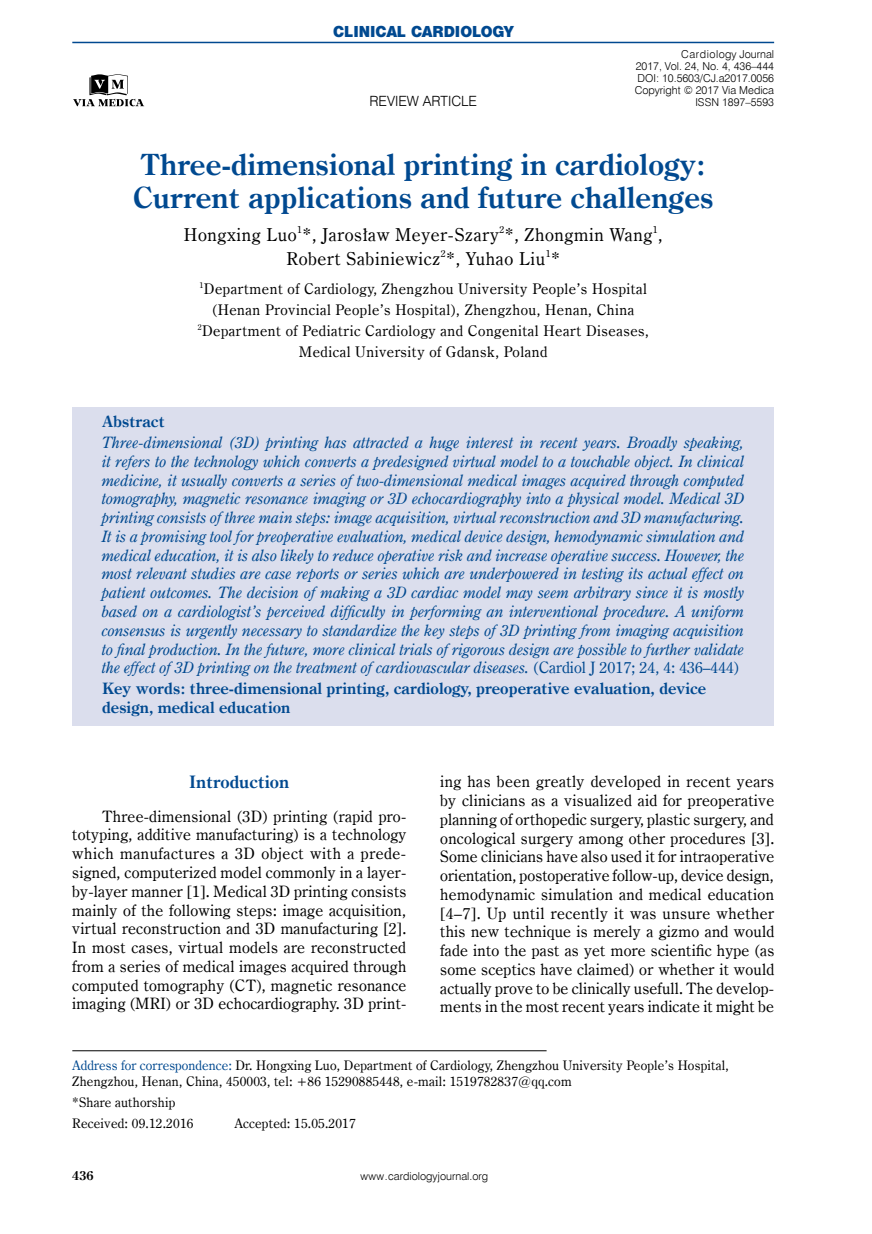
<style>
.page{position:relative;width:872px;height:1234px;background:#fff}
.page>*{position:absolute;margin:0;border:0;box-sizing:border-box;transform-origin:0 0}
.t1{font:700 29.4px/33px "Century Oldst EU";color:#004990}
.t2{font:17.85px/24px "Century Oldst EU";letter-spacing:.035em;color:#000;text-align:center}
.t3{font:700 17.25px "Century Oldst EU";color:#004990}
.t4{font:italic 15.75px/18.8px "Century Oldst EU";color:#004990;text-align:justify}
.t5{font:15.75px/18.8px "Century Oldst EU";letter-spacing:.01em;color:#000;text-align:justify}
.t6{font:700 15.75px/18.8px "Century Oldst EU";color:#004990}
.t7{font:14.7px/21px "Century Oldst EU";letter-spacing:.035em;color:#000;text-align:center}
.t8{font:14.1px "Swis 721 Blk 2 EU";color:#004990}
.t9{font:14.1px "Swis 721 Lt EU";color:#000}
.t10{font:13.2px/16.5px "Century Oldst EU";letter-spacing:.015em;color:#000}
.t11{font:700 12.75px "Century Oldst EU";color:#000}
.t12{font:10.95px/12px "Swis 721 Lt EU";color:#000;text-align:right}
.s1{font-style:normal}
.s2{color:#004990}
</style>
<div class="page">
<div style="left:72px;top:406px;width:702px;height:319px;background:#dbdeed"></div>
<hr style="left:72px;top:1050px;width:474px;height:1px;background:#000">
<hr style="left:72px;top:42px;width:702px;height:1px;background:#004990">
<svg style="left:73px;top:74px;width:71px;height:33px"></svg>
<p class="t8" style="left:333px;top:22px;width:182px">CLINICAL CARDIOLOGY</p>
<p class="t9" style="left:369px;top:93px;width:109px">REVIEW ARTICLE</p>
<p class="t12" style="left:635px;top:49px;width:141px">Cardiology Journal<br>2017, Vol. 24, No. 4, 436–444<br>DOI: 10.5603/CJ.a2017.0056<br>Copyright © 2017 Via Medica<br>ISSN 1897–5593</p>
<h1 class="t1" style="left:133px;top:149px;width:582px">Three-dimensional printing in cardiology:<br>Current applications and future challenges</h1>
<p class="t2" style="left:184px;top:223px;width:480px">Hongxing Luo<sup>1</sup>*, Jarosław Meyer-Szary<sup>2</sup>*, Zhongmin Wang<sup>1</sup>,<br>Robert Sabiniewicz<sup>2</sup>*, Yuhao Liu<sup>1</sup>*</p>
<p class="t7" style="left:198px;top:279px;width:453px"><sup>1</sup>Department of Cardiology, Zhengzhou University People’s Hospital (Henan Provincial People’s Hospital), Zhengzhou, Henan, China <sup>2</sup>Department of Pediatric Cardiology and Congenital Heart Diseases, Medical University of Gdansk, Poland</p>
<p class="t6" style="left:102px;top:413px;width:64px">Abstract</p>
<p class="t4" style="left:102px;top:433px;width:644px">Three-dimensional (3D) printing has attracted a huge interest in recent years. Broadly speaking, it refers to the technology which converts a predesigned virtual model to a touchable object. In clinical medicine, it usually converts a series of two-dimensional medical images acquired through computed tomography, magnetic resonance imaging or 3D echocardiography into a physical model. Medical 3D printing consists of three main steps: image acquisition, virtual reconstruction and 3D manufacturing.<br>It is a promising tool for preoperative evaluation, medical device design, hemodynamic simulation and medical education, it is also likely to reduce operative risk and increase operative success. However, the most relevant studies are case reports or series which are underpowered in testing its actual effect on patient outcomes. The decision of making a 3D cardiac model may seem arbitrary since it is mostly based on a cardiologist’s perceived difficulty in performing an interventional procedure. A uniform consensus is urgently necessary to standardize the key steps of 3D printing from imaging acquisition to final production. In the future, more clinical trials of rigorous design are possible to further validate the effect of 3D printing on the treatment of cardiovascular diseases. <span class="s1">(Cardiol J 2017; 24, 4: 436–444)</span></p>
<p class="t6" style="left:102px;top:679px;width:606px">Key words: three-dimensional printing, cardiology, preoperative evaluation, device design, medical education</p>
<p class="t3" style="left:189px;top:771px;width:102px">Introduction</p>
<p class="t5" style="left:72px;top:806px;width:336px;text-indent:30px">Three-dimensional (3D) printing (rapid pro&shy;totyping, additive manufacturing) is a technology which manufactures a 3D object with a prede&shy;signed, computerized model commonly in a layer&shy;by-layer manner [1]. Medical 3D printing consists mainly of the following steps: image acquisition, virtual reconstruction and 3D manufacturing [2].<br>In most cases, virtual models are reconstructed from a series of medical images acquired through computed tomography (CT), magnetic resonance imaging (MRI) or 3D echocardiography. 3D print-</p>
<p class="t5" style="left:440px;top:772px;width:336px">ing has been greatly developed in recent years by clinicians as a visualized aid for preoperative planning of orthopedic surgery, plastic surgery, and oncological surgery among other procedures [3].<br>Some clinicians have also used it for intraoperative orientation, postoperative follow-up, device design, hemodynamic simulation and medical education [4–7]. Up until recently it was unsure whether this new technique is merely a gizmo and would fade into the past as yet more scientific hype (as some sceptics have claimed) or whether it would actually prove to be clinically usefull. The develop&shy;ments in the most recent years indicate it might be</p>
<p class="t10" style="left:72px;top:1056px;width:658px"><span class="s2">Address for correspondence:</span> Dr. Hongxing Luo, Department of Cardiology, Zhengzhou University People’s Hospital,<br>Zhengzhou, Henan, China, 450003, tel: +86 15290885448, e-mail: 1519782837@qq.com</p>
<p class="t10" style="left:72px;top:1091px;width:123px;line-height:20.7px">*Share authorship<br>Received: 09.12.2016</p>
<p class="t10" style="left:234px;top:1114px;width:123px">Accepted: 15.05.2017</p>
<p class="t11" style="left:72px;top:1167px;width:23px">436</p>
<p class="t12" style="left:360px;top:1170px;width:129px">www.cardiologyjournal.org</p>
</div>
